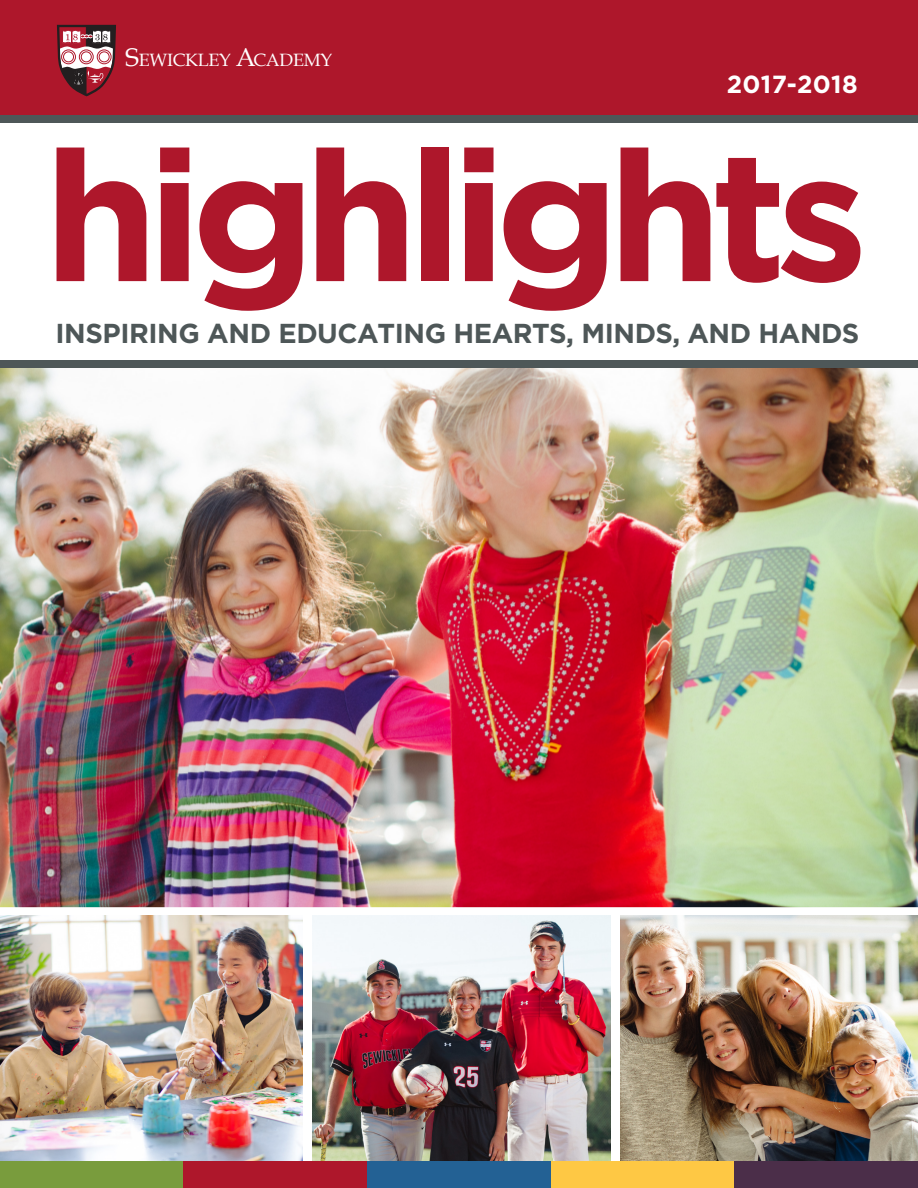
<style>
.page{position:relative;width:918px;height:1188px;background:#fff}
.page>*{position:absolute;margin:0;border:0;box-sizing:border-box;transform-origin:0 0}
.t1{font:700 183px "Gotham";letter-spacing:-.06em;color:#ae172b}
.t2{font:700 27.3px "Gotham";letter-spacing:-.015em;color:#4e5758}
.t3{font:700 24.75px "Gotham";letter-spacing:.015em;color:#fff}
.t4{font:17.85px "Book Antiqua";letter-spacing:-.015em;color:#fff}
.s1{font-size:25.5px}
</style>
<div class="page">
<div style="left:0;top:0;width:918px;height:122px;background:#ae172b"></div>
<img style="left:0;top:916px;width:303px;height:245px">
<img style="left:0;top:368px;width:918px;height:539px">
<svg style="left:56px;top:24px;width:60px;height:73px"></svg>
<img style="left:620px;top:916px;width:298px;height:245px">
<img style="left:313px;top:916px;width:297px;height:245px">
<div style="left:0;top:1161px;width:184px;height:27px;background:#799c3d"></div>
<div style="left:184px;top:1161px;width:183px;height:27px;background:#ae172b"></div>
<div style="left:367px;top:1161px;width:184px;height:27px;background:#236194"></div>
<div style="left:551px;top:1161px;width:183px;height:27px;background:#fec844"></div>
<div style="left:734px;top:1161px;width:184px;height:27px;background:#4b2e49"></div>
<div style="left:0;top:115px;width:918px;height:7px;background:#4e5758"></div>
<div style="left:0;top:361px;width:918px;height:7px;background:#4e5758"></div>
<p class="t4" style="left:126px;top:49px;width:208px"><span class="s1">S</span>EWICKLEY <span class="s1">A</span>CADEMY</p>
<p class="t3" style="left:727px;top:70px;width:132px">2017-2018</p>
<p class="t1" style="left:44px;top:111px;width:825px">highlights</p>
<p class="t2" style="left:56px;top:317px;width:805px">INSPIRING AND EDUCATING HEARTS, MINDS, AND HANDS</p>
</div>
